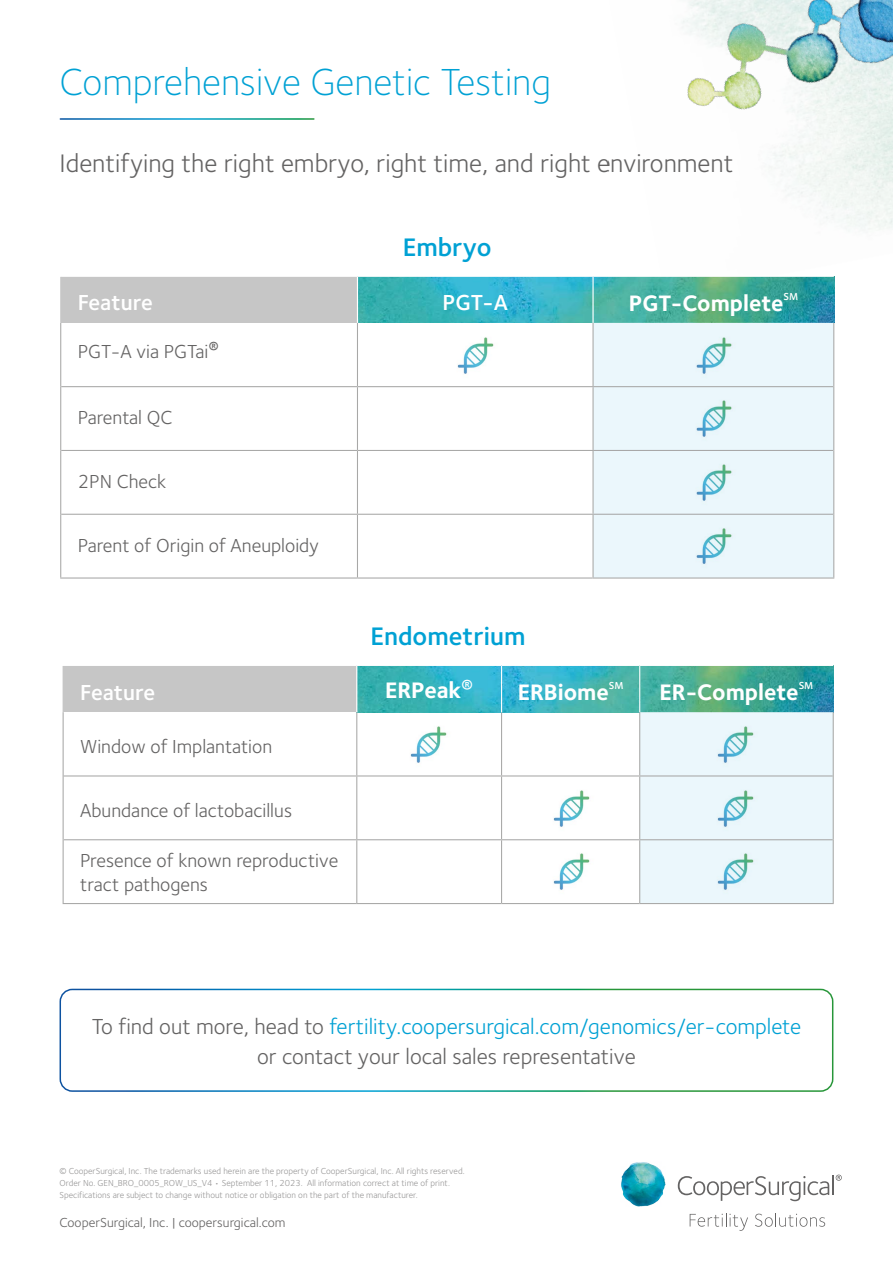
<style>
.page{position:relative;width:893px;height:1263px;background:#fff}
.page>*{position:absolute;margin:0;border:0;box-sizing:border-box;transform-origin:0 0}
.t1{font:300 39px "Foundry Sterling";color:#00a1d4}
.t2{font:26.25px "Foundry Sterling";color:#646363}
.t3{font:600 26.25px "Foundry Sterling";color:#00a1d4}
.t4{font:700 23.25px "Foundry Sterling";color:#fff}
.t5{font:700 23.1px "Foundry Sterling";color:#fff}
.t6{font:22.5px/30px "Foundry Sterling";color:#646363;text-align:center}
.t7{font:600 22.5px "Foundry Sterling";color:#fff}
.t8{font:19.5px/24px "Foundry Sterling";color:#646363}
.t9{font:13.5px "Foundry Sterling";color:#646363}
.t10{font:600 10.5px "Foundry Sterling";color:#fff}
.t11{font:9px/12px "Foundry Sterling";color:#989797}
.s1{font-weight:600;font-size:22.5px}
.s2{color:#00a1d4}
</style>
<div class="page">
<img style="left:770px;top:148px;width:123px;height:149px">
<img style="left:682px;top:0;width:211px;height:148px">
<div style="left:60px;top:989px;width:773px;height:103px;border:2px solid #fff;border-radius:12px"></div>
<img style="left:358px;top:277px;width:476px;height:46px">
<div style="left:61px;top:276px;width:296px;height:47px;background:#c6c6c6"></div>
<div style="left:594px;top:323px;width:239px;height:254px;background:#ebf7fc"></div>
<hr style="left:357px;top:387px;width:1px;height:63px;background:#a8a8a7">
<hr style="left:592px;top:387px;width:2px;height:63px;background:#a8a8a7">
<hr style="left:61px;top:450px;width:296px;height:1px;background:#a8a8a7">
<hr style="left:357px;top:450px;width:236px;height:1px;background:#a8a8a7">
<hr style="left:357px;top:451px;width:1px;height:63px;background:#a8a8a7">
<hr style="left:593px;top:450px;width:240px;height:1px;background:#a8a8a7">
<hr style="left:592px;top:451px;width:2px;height:63px;background:#a8a8a7">
<hr style="left:61px;top:514px;width:296px;height:1px;background:#a8a8a7">
<hr style="left:357px;top:514px;width:236px;height:1px;background:#a8a8a7">
<hr style="left:357px;top:515px;width:1px;height:62px;background:#a8a8a7">
<hr style="left:357px;top:323px;width:1px;height:63px;background:#a8a8a7">
<hr style="left:592px;top:323px;width:2px;height:63px;background:#a8a8a7">
<hr style="left:61px;top:386px;width:296px;height:1px;background:#a8a8a7">
<hr style="left:357px;top:386px;width:236px;height:1px;background:#a8a8a7">
<hr style="left:593px;top:386px;width:240px;height:1px;background:#a8a8a7">
<hr style="left:60px;top:323px;width:1px;height:64px;background:#a8a8a7">
<hr style="left:833px;top:323px;width:1px;height:64px;background:#a8a8a7">
<hr style="left:60px;top:387px;width:1px;height:63px;background:#a8a8a7">
<hr style="left:833px;top:387px;width:1px;height:63px;background:#a8a8a7">
<hr style="left:60px;top:450px;width:1px;height:64px;background:#a8a8a7">
<hr style="left:833px;top:450px;width:1px;height:64px;background:#a8a8a7">
<hr style="left:60px;top:514px;width:1px;height:63px;background:#a8a8a7">
<hr style="left:60px;top:577px;width:297px;height:1px;background:#a8a8a7">
<hr style="left:357px;top:577px;width:235px;height:1px;background:#a8a8a7">
<hr style="left:592px;top:515px;width:2px;height:62px;background:#a8a8a7">
<hr style="left:593px;top:514px;width:240px;height:1px;background:#a8a8a7">
<hr style="left:833px;top:514px;width:1px;height:63px;background:#a8a8a7">
<hr style="left:592px;top:577px;width:242px;height:1px;background:#a8a8a7">
<hr style="left:592px;top:277px;width:2px;height:46px;background:#fff">
<hr style="left:60px;top:275px;width:297px;height:2px;background:#fff">
<hr style="left:593px;top:275px;width:241px;height:2px;background:#fff">
<hr style="left:60px;top:277px;width:1px;height:46px;background:#c6c6c6">
<img style="left:457px;top:337px;width:37px;height:37px">
<img style="left:690px;top:522px;width:48px;height:48px">
<img style="left:690px;top:459px;width:48px;height:48px">
<img style="left:690px;top:394px;width:48px;height:48px">
<img style="left:690px;top:332px;width:48px;height:48px">
<img style="left:357px;top:666px;width:477px;height:46px">
<div style="left:63px;top:665px;width:294px;height:47px;background:#c6c6c6"></div>
<div style="left:640px;top:712px;width:193px;height:191px;background:#ebf7fc"></div>
<hr style="left:639px;top:666px;width:1px;height:46px;background:#fff">
<hr style="left:356px;top:776px;width:1px;height:63px;background:#a8a8a7">
<hr style="left:501px;top:776px;width:1px;height:63px;background:#a8a8a7">
<hr style="left:639px;top:776px;width:1px;height:63px;background:#a8a8a7">
<hr style="left:64px;top:839px;width:293px;height:1px;background:#a8a8a7">
<hr style="left:357px;top:839px;width:145px;height:1px;background:#a8a8a7">
<hr style="left:356px;top:840px;width:1px;height:63px;background:#a8a8a7">
<hr style="left:502px;top:839px;width:138px;height:1px;background:#a8a8a7">
<hr style="left:501px;top:840px;width:1px;height:63px;background:#a8a8a7">
<hr style="left:640px;top:839px;width:193px;height:1px;background:#a8a8a7">
<hr style="left:639px;top:840px;width:1px;height:63px;background:#a8a8a7">
<hr style="left:356px;top:712px;width:1px;height:63px;background:#a8a8a7">
<hr style="left:501px;top:712px;width:1px;height:63px;background:#a8a8a7">
<hr style="left:639px;top:712px;width:1px;height:63px;background:#a8a8a7">
<hr style="left:64px;top:775px;width:293px;height:1px;background:#a8a8a7">
<hr style="left:357px;top:775px;width:145px;height:1px;background:#a8a8a7">
<hr style="left:502px;top:775px;width:138px;height:1px;background:#a8a8a7">
<hr style="left:640px;top:775px;width:193px;height:1px;background:#a8a8a7">
<hr style="left:501px;top:666px;width:1px;height:46px;background:#fff">
<hr style="left:63px;top:712px;width:1px;height:64px;background:#a8a8a7">
<hr style="left:833px;top:712px;width:1px;height:64px;background:#a8a8a7">
<hr style="left:63px;top:776px;width:1px;height:64px;background:#a8a8a7">
<hr style="left:833px;top:776px;width:1px;height:64px;background:#a8a8a7">
<hr style="left:63px;top:840px;width:1px;height:63px;background:#a8a8a7">
<hr style="left:833px;top:840px;width:1px;height:63px;background:#a8a8a7">
<hr style="left:63px;top:903px;width:294px;height:1px;background:#a8a8a7">
<hr style="left:357px;top:903px;width:145px;height:1px;background:#a8a8a7">
<hr style="left:502px;top:903px;width:138px;height:1px;background:#a8a8a7">
<hr style="left:640px;top:903px;width:194px;height:1px;background:#a8a8a7">
<hr style="left:356px;top:666px;width:1px;height:46px;background:#fff">
<hr style="left:63px;top:665px;width:294px;height:1px;background:#fff">
<img style="left:410px;top:726px;width:37px;height:37px">
<img style="left:712px;top:720px;width:48px;height:48px">
<img style="left:712px;top:784px;width:48px;height:48px">
<img style="left:553px;top:790px;width:37px;height:37px">
<img style="left:712px;top:847px;width:48px;height:48px">
<img style="left:553px;top:853px;width:37px;height:37px">
<svg style="left:678px;top:1176px;width:151px;height:25px"></svg>
<hr style="left:832px;top:1175px;width:2px;height:20px;background:#646363">
<svg style="left:836px;top:1174px;width:6px;height:7px"></svg>
<svg style="left:690px;top:1213px;width:58px;height:18px"></svg>
<svg style="left:755px;top:1213px;width:70px;height:14px"></svg>
<img style="left:621px;top:1162px;width:44px;height:44px">
<h1 class="t1" style="left:60px;top:59px;width:493px">Comprehensive Genetic Testing</h1>
<h2 class="t2" style="left:60px;top:148px;width:675px">Identifying the right embryo, right time, and right environment</h2>
<h2 class="t3" style="left:403px;top:232px;width:90px">Embryo</h2>
<h3 class="t7" style="left:78px;top:289px;width:77px">Feature</h3>
<h3 class="t7" style="left:442px;top:289px;width:67px">PGT-A</h3>
<h3 class="t5" style="left:629px;top:289px;width:156px">PGT-Complete</h3>
<p class="t10" style="left:783px;top:290px;width:16px">SM</p>
<h3 class="t8" style="left:78px;top:339px;width:143px">PGT-A via PGTai<sup>®</sup></h3>
<h3 class="t8" style="left:78px;top:406px;width:96px">Parental QC</h3>
<h3 class="t8" style="left:78px;top:469px;width:90px">2PN Check</h3>
<h3 class="t8" style="left:78px;top:533px;width:243px">Parent of Origin of Aneuploidy</h3>
<h2 class="t3" style="left:370px;top:621px;width:157px">Endometrium</h2>
<h3 class="t7" style="left:80px;top:679px;width:77px">Feature</h3>
<h3 class="t4" style="left:385px;top:676px;width:90px">ERPeak<span class="s1">®</span></h3>
<h3 class="t4" style="left:518px;top:678px;width:93px">ERBiome</h3>
<p class="t10" style="left:609px;top:680px;width:16px">SM</p>
<h3 class="t4" style="left:660px;top:678px;width:141px">ER-Complete</h3>
<p class="t10" style="left:799px;top:680px;width:16px">SM</p>
<h3 class="t8" style="left:80px;top:735px;width:194px">Window of Implantation</h3>
<h3 class="t8" style="left:80px;top:799px;width:213px">Abundance of lactobacillus</h3>
<h3 class="t8" style="left:80px;top:849px;width:260px">Presence of known reproductive tract pathogens</h3>
<h3 class="t6" style="left:92px;top:1011px;width:711px">To find out more, head to <span class="s2">fertility.coopersurgical.com/genomics/er-complete </span>or contact your local sales representative</h3>
<p class="t11" style="left:60px;top:1165px;width:407px">© CooperSurgical, Inc. The trademarks used herein are the property of CooperSurgical, Inc. All rights reserved.<br>Order No. GEN_BRO_0005_ROW_US_V4 • September 11, 2023. All information correct at time of print.<br>Specifications are subject to change without notice or obligation on the part of the manufacturer.</p>
<h3 class="t9" style="left:60px;top:1215px;width:227px">CooperSurgical, Inc. | coopersurgical.com</h3>
</div>
